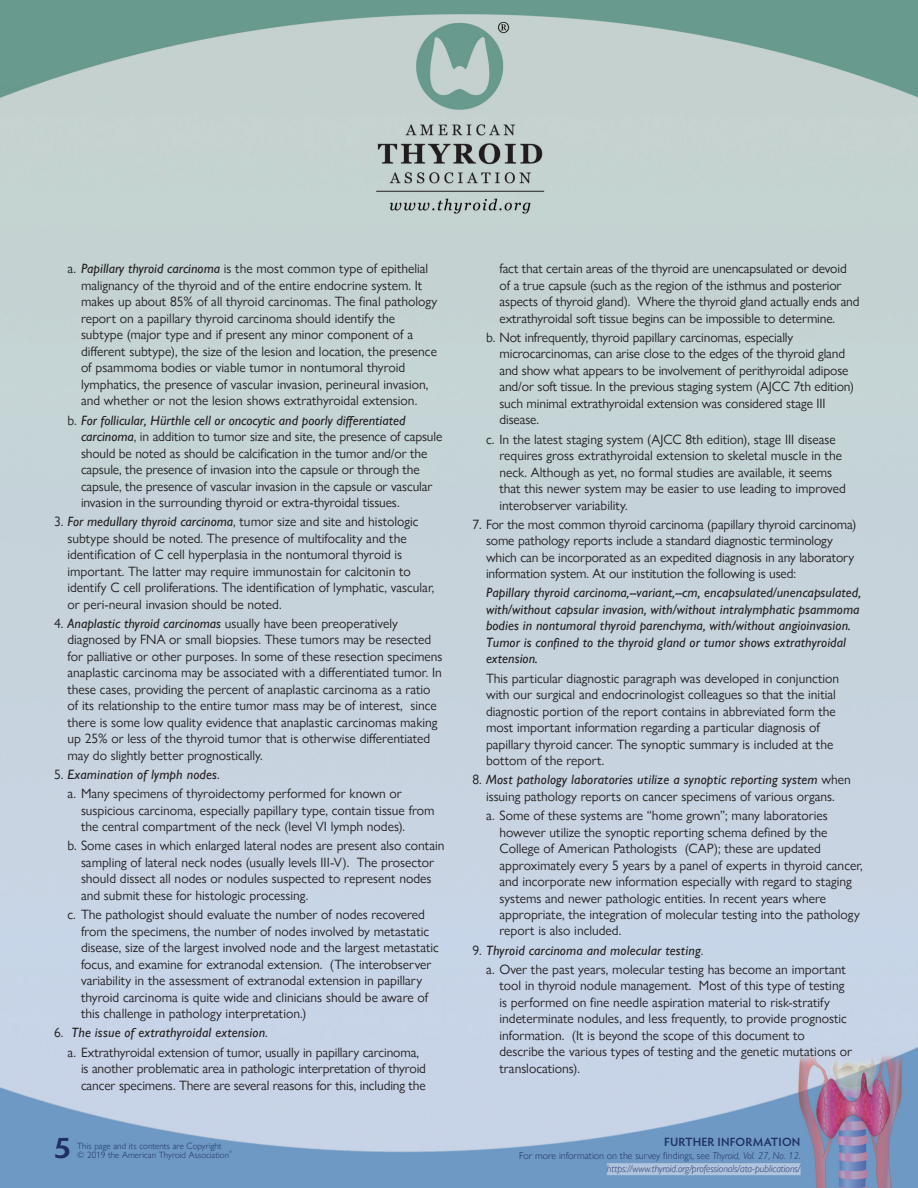
<style>
.page{position:relative;width:918px;height:1188px;background:#fff}
.page>*{position:absolute;margin:0;border:0;box-sizing:border-box;transform-origin:0 0}
.t1{font:600 30px "Hypatia Sans Pro";color:#202e65;scale:1.18 1}
.t2{font:13.5px/16.5px "Gill Sans Nova";color:#231f20}
.t3{font:italic 500 13.5px/16.5px "Gill Sans Nova";letter-spacing:.005em;color:#231f20}
.t4{font:600 12px "Hypatia Sans Pro";letter-spacing:.02em;color:#202e65}
.t5{font:italic 300 10.05px/13.2px "Gill Sans Nova";color:#202e65;text-align:right}
.t6{font:300 9px/9px "Gill Sans Nova";letter-spacing:.005em;color:#202e65}
.t7{font:300 3.45px "Gill Sans Nova";color:#202e65}
.s1{font-weight:500;font-style:italic}
.s2{font-style:normal}
</style>
<div class="page">
<img style="left:0;top:0;width:918px;height:1188px">
<div style="left:607px;top:1163px;width:194px;height:12px;background:#b1c4dd"></div>
<p class="t2" style="left:81px;top:260px;width:358px;text-indent:-14px">a. <span class="s1">Papillary thyroid carcinoma</span> is the most common type of epithelial malignancy of the thyroid and of the entire endocrine system. It makes up about 85% of all thyroid carcinomas. The final pathology report on a papillary thyroid carcinoma should identify the subtype (major type and if present any minor component of a different subtype), the size of the lesion and location, the presence of psammoma bodies or viable tumor in nontumoral thyroid lymphatics, the presence of vascular invasion, perineural invasion, and whether or not the lesion shows extrathyroidal extension.</p>
<p class="t2" style="left:81px;top:412px;width:363px;text-indent:-14px">b. <span class="s1">For follicular, Hürthle cell or oncocytic and poorly differentiated carcinoma</span>, in addition to tumor size and site, the presence of capsule should be noted as should be calcification in the tumor and/or the capsule, the presence of invasion into the capsule or through the capsule, the presence of vascular invasion in the capsule or vascular invasion in the surrounding thyroid or extra-thyroidal tissues.</p>
<p class="t2" style="left:68px;top:513px;width:369px;text-indent:-14px">3. <span class="s1">For medullary thyroid carcinoma</span>, tumor size and site and histologic subtype should be noted. The presence of multifocality and the identification of C cell hyperplasia in the nontumoral thyroid is important. The latter may require immunostain for calcitonin to identify C cell proliferations. The identification of lymphatic, vascular, or peri-neural invasion should be noted.</p>
<p class="t2" style="left:68px;top:615px;width:377px;text-indent:-14px">4. <span class="s1">Anaplastic thyroid carcinomas</span> usually have been preoperatively diagnosed by FNA or small biopsies. These tumors may be resected for palliative or other purposes. In some of these resection specimens anaplastic carcinoma may be associated with a differentiated tumor. In these cases, providing the percent of anaplastic carcinoma as a ratio of its relationship to the entire tumor mass may be of interest, since there is some low quality evidence that anaplastic carcinomas making up 25% or less of the thyroid tumor that is otherwise differentiated may do slightly better prognostically.</p>
<p class="t2" style="left:68px;top:765px;width:336px;line-height:19.2px;text-indent:-14px">5. <span class="s1">Examination of lymph nodes</span>.<br>a. Many specimens of thyroidectomy performed for known or</p>
<p class="t2" style="left:81px;top:802px;width:355px">suspicious carcinoma, especially papillary type, contain tissue from the central compartment of the neck (level VI lymph nodes).</p>
<p class="t2" style="left:81px;top:837px;width:365px;text-indent:-14px">b. Some cases in which enlarged lateral nodes are present also contain sampling of lateral neck nodes (usually levels III-V). The prosector should dissect all nodes or nodules suspected to represent nodes and submit these for histologic processing.</p>
<p class="t2" style="left:81px;top:906px;width:359px;text-indent:-14px">c. The pathologist should evaluate the number of nodes recovered from the specimens, the number of nodes involved by metastatic disease, size of the largest involved node and the largest metastatic focus, and examine for extranodal extension. (The interobserver variability in the assessment of extranodal extension in papillary thyroid carcinoma is quite wide and clinicians should be aware of this challenge in pathology interpretation.)</p>
<p class="t2" style="left:68px;top:1023px;width:353px;line-height:19.2px;text-indent:-14px">6. <span class="s1">The issue of extrathyroidal extension</span>.<br>a. Extrathyroidal extension of tumor, usually in papillary carcinoma,</p>
<p class="t2" style="left:81px;top:1060px;width:347px">is another problematic area in pathologic interpretation of thyroid cancer specimens. There are several reasons for this, including the</p>
<h1 class="t1" style="left:53px;top:1127px;width:18px">5</h1>
<p class="t6" style="left:77px;top:1142px;width:153px">This page and its contents are Copyright © 2019 the American Thyroid Association</p>
<p class="t7" style="left:229px;top:1150px;width:4px">®</p>
<p class="t2" style="left:500px;top:260px;width:362px">fact that certain areas of the thyroid are unencapsulated or devoid of a true capsule (such as the region of the isthmus and posterior aspects of thyroid gland). Where the thyroid gland actually ends and extrathyroidal soft tissue begins can be impossible to determine.</p>
<p class="t2" style="left:500px;top:329px;width:356px;text-indent:-14px">b. Not infrequently, thyroid papillary carcinomas, especially microcarcinomas, can arise close to the edges of the thyroid gland and show what appears to be involvement of perithyroidal adipose and/or soft tissue. In the previous staging system (AJCC 7th edition) such minimal extrathyroidal extension was considered stage III disease.</p>
<p class="t2" style="left:500px;top:431px;width:348px;text-indent:-14px">c. In the latest staging system (AJCC 8th edition), stage III disease requires gross extrathyroidal extension to skeletal muscle in the neck. Although as yet, no formal studies are available, it seems that this newer system may be easier to use leading to improved interobserver variability.</p>
<p class="t2" style="left:486px;top:516px;width:372px;text-indent:-14px">7. For the most common thyroid carcinoma (papillary thyroid carcinoma) some pathology reports include a standard diagnostic terminology which can be incorporated as an expedited diagnosis in any laboratory information system. At our institution the following is used:</p>
<p class="t3" style="left:486px;top:584px;width:377px">Papillary thyroid carcinoma,--variant,--cm, encapsulated/unencapsulated, with/without capsular invasion, with/without intralymphatic psammoma bodies in nontumoral thyroid parenchyma, with/without angioinvasion.<br>Tumor is confined to the thyroid gland or tumor shows extrathyroidal extension.</p>
<p class="t2" style="left:486px;top:670px;width:355px">This particular diagnostic paragraph was developed in conjunction with our surgical and endocrinologist colleagues so that the initial diagnostic portion of the report contains in abbreviated form the most important information regarding a particular diagnosis of papillary thyroid cancer. The synoptic summary is included at the bottom of the report.</p>
<p class="t2" style="left:472px;top:771px;width:380px;text-align:center">8. <span class="s1">Most pathology laboratories utilize a synoptic reporting system</span> when issuing pathology reports on cancer specimens of various organs.</p>
<p class="t2" style="left:500px;top:807px;width:365px;text-indent:-14px">a. Some of these systems are “home grown”; many laboratories however utilize the synoptic reporting schema defined by the College of American Pathologists (CAP); these are updated approximately every 5 years by a panel of experts in thyroid cancer, and incorporate new information especially with regard to staging systems and newer pathologic entities. In recent years where appropriate, the integration of molecular testing into the pathology report is also included.</p>
<p class="t2" style="left:486px;top:940px;width:361px;line-height:19.2px;text-indent:-14px">9. <span class="s1">Thyroid carcinoma and molecular testing</span>.<br>a. Over the past years, molecular testing has become an important</p>
<p class="t2" style="left:500px;top:977px;width:354px">tool in thyroid nodule management. Most of this type of testing is performed on fine needle aspiration material to risk-stratify indeterminate nodules, and less frequently, to provide prognostic information. (It is beyond the scope of this document to describe the various types of testing and the genetic mutations or translocations).</p>
<p class="t4" style="left:664px;top:1134px;width:138px">FURTHER INFORMATION</p>
<p class="t5" style="left:519px;top:1149px;width:283px"><span class="s2">For more information on the survey findings, see</span> Thyroid, Vol. 27, No. 12<span class="s2">. </span>https://www.thyroid.org/professionals/ata-publications/</p>
</div>
